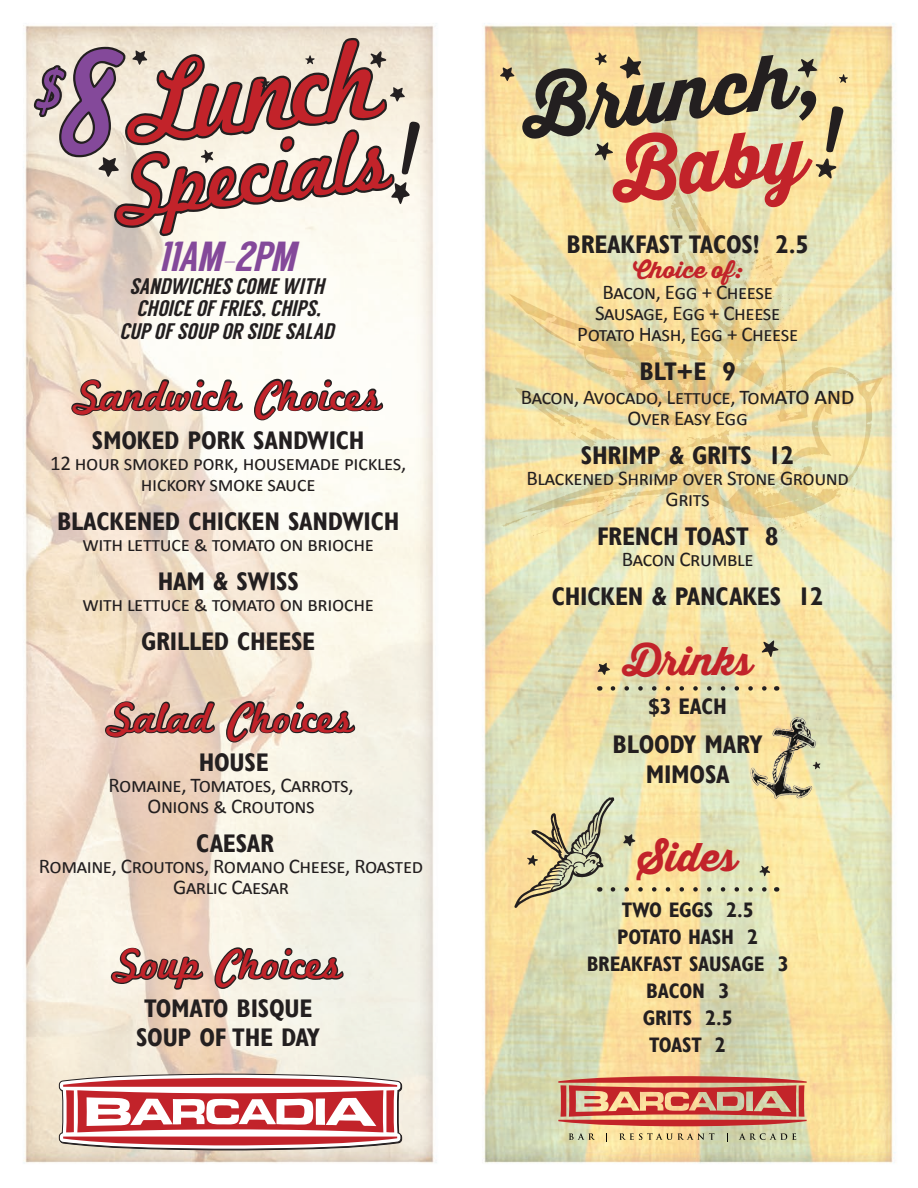
<style>
.page{position:relative;width:918px;height:1188px;background:#fff}
.page>*{position:absolute;margin:0;border:0;box-sizing:border-box;transform-origin:0 0}
.t1{font:118.5px "Marketing Script";color:#c2232a;scale:.92 1}
.t2{font:90px "Marketing Script";color:#c2232a;scale:.92 1}
.t3{font:43.5px "Marketing Script";color:#c2232a}
.t4{font:italic 42px "Langdon";color:#84499a}
.t5{font:39px "Thirsty Script Extrabold Demo";color:#c2232a}
.t6{font:700 condensed 25.5px "Gill Sans";letter-spacing:-.01em;color:#231f20}
.t7{font:italic 22.5px "Langdon";color:#231f20}
.t8{font:22.5px "Thirsty Script Extrabold Demo";color:#c2232a}
.t9{font:700 condensed 22.5px "Gill Sans";color:#231f20}
.t10{font:21px/21px "Calibri";letter-spacing:-.02em;color:#231f20;text-align:center}
.t11{font:700 condensed 21px "Gill Sans";letter-spacing:-.01em;color:#231f20}
.s1{font-size:153px;color:#84499a}
.s2{font-size:25.5px}
</style>
<div class="page">
<img style="left:23px;top:23px;width:872px;height:1140px">
<img style="left:483px;top:94px;width:409px;height:448px">
<svg style="left:59px;top:1074px;width:343px;height:76px"></svg>
<div style="left:66px;top:1090px;width:8px;height:42px;background:#c2232a"></div>
<svg style="left:112px;top:946px;width:93px;height:92px;background:#cfbeae"></svg>
<svg style="left:213px;top:946px;width:133px;height:54px;background:#bdbab2"></svg>
<svg style="left:106px;top:700px;width:111px;height:39px;background:#9e8d81"></svg>
<svg style="left:225px;top:700px;width:132px;height:53px;background:#bcb3a8"></svg>
<img style="left:736px;top:714px;width:84px;height:88px">
<svg style="left:558px;top:1076px;width:249px;height:50px;background:#d17863"></svg>
<div style="left:561px;top:1085px;width:5px;height:32px;background:#c32429"></div>
<svg style="left:569px;top:1133px;width:26px;height:7px"></svg>
<svg style="left:619px;top:1133px;width:96px;height:7px"></svg>
<svg style="left:739px;top:1133px;width:57px;height:7px"></svg>
<svg style="left:598px;top:663px;width:12px;height:12px"></svg>
<svg style="left:813px;top:762px;width:8px;height:7px"></svg>
<svg style="left:761px;top:640px;width:18px;height:17px"></svg>
<svg style="left:613px;top:686px;width:156px;height:5px"></svg>
<svg style="left:500px;top:67px;width:15px;height:14px"></svg>
<svg style="left:522px;top:52px;width:326px;height:156px;background:#c4a681"></svg>
<svg style="left:514px;top:797px;width:263px;height:111px;background:#dfd6a3"></svg>
<svg style="left:31px;top:30px;width:391px;height:476px"></svg>
<p class="t1" style="left:47px;top:42px;width:357px;rotate:-6deg"><span class="s1">8</span>Lunch</p>
<p class="t2" style="left:112px;top:134px;width:297px;rotate:-6deg">Specials</p>
<p class="t4" style="left:158px;top:232px;width:146px">11AM-2PM</p>
<p class="t7" style="left:129px;top:273px;width:200px">SANDWICHES COME WITH</p>
<p class="t7" style="left:137px;top:295px;width:190px">CHOICE OF FRIES,CHIPS,</p>
<p class="t7" style="left:119px;top:318px;width:220px">CUP OF SOUP OR SIDE SALAD</p>
<p class="t3" style="left:75px;top:369px;width:308px">Sandwich Choices</p>
<p class="t6" style="left:92px;top:425px;width:274px">SMOKED PORK SANDWICH</p>
<p class="t10" style="left:50px;top:452px;width:358px">12 hour smoked pork, housemade pickles, hickory smoke sauce</p>
<p class="t6" style="left:57px;top:506px;width:344px">BLACKENED CHICKEN SANDWICH</p>
<p class="t10" style="left:83px;top:533px;width:293px">with lettuce &amp; tomato on brioche</p>
<p class="t6" style="left:158px;top:566px;width:143px">HAM &amp; SWISS</p>
<p class="t10" style="left:83px;top:593px;width:293px">with lettuce &amp; tomato on brioche</p>
<p class="t6" style="left:141px;top:626px;width:176px">GRILLED CHEESE</p>
<p class="t3" style="left:109px;top:692px;width:246px">Salad Choices</p>
<p class="t6" style="left:199px;top:747px;width:71px">HOUSE</p>
<p class="t10" style="left:109px;top:774px;width:247px">Romaine, Tomatoes, Carrots,</p>
<p class="t10" style="left:148px;top:795px;width:169px">Onions &amp; Croutons</p>
<p class="t6" style="left:196px;top:828px;width:79px">CAESAR</p>
<p class="t10" style="left:39px;top:855px;width:386px">Romaine, Croutons, Romano Cheese, Roasted<br>Garlic Caesar</p>
<p class="t3" style="left:115px;top:938px;width:229px">Soup Choices</p>
<p class="t6" style="left:144px;top:993px;width:170px">TOMATO BISQUE</p>
<p class="t6" style="left:136px;top:1022px;width:186px">SOUP OF THE DAY</p>
<p class="t6" style="left:567px;top:229px;width:244px">BREAKFAST TACOS! 2.5</p>
<p class="t8" style="left:633px;top:253px;width:111px">Choice of:</p>
<p class="t10" style="left:603px;top:282px;width:172px">Bacon, Egg + Cheese</p>
<p class="t10" style="left:595px;top:303px;width:187px">Sausage, Egg + Cheese</p>
<p class="t10" style="left:577px;top:324px;width:223px">Potato Hash, Egg + Cheese</p>
<p class="t6" style="left:640px;top:356px;width:98px">BLT+E 9</p>
<p class="t10" style="left:521px;top:386px;width:335px">Bacon, Avocado, Lettuce, Tom<span class="s2">ato and<br></span>Over Easy Egg</p>
<p class="t6" style="left:581px;top:440px;width:215px">SHRIMP &amp; GRITS 12</p>
<p class="t10" style="left:526px;top:467px;width:324px">Blackened Shrimp over Stone Ground<br>Grits</p>
<p class="t6" style="left:597px;top:521px;width:183px">FRENCH TOAST 8</p>
<p class="t10" style="left:622px;top:548px;width:133px">Bacon Crumble</p>
<p class="t6" style="left:552px;top:581px;width:273px">CHICKEN &amp; PANCAKES 12</p>
<p class="t5" style="left:623px;top:632px;width:130px">Drinks</p>
<p class="t9" style="left:649px;top:693px;width:80px">$3 EACH</p>
<p class="t6" style="left:613px;top:729px;width:152px">BLOODY MARY</p>
<p class="t6" style="left:646px;top:759px;width:85px">MIMOSA</p>
<p class="t5" style="left:639px;top:827px;width:100px">Sides</p>
<p class="t11" style="left:622px;top:897px;width:133px">TWO EGGS 2.5</p>
<p class="t11" style="left:617px;top:924px;width:143px">POTATO HASH 2</p>
<p class="t11" style="left:587px;top:951px;width:204px">BREAKFAST SAUSAGE 3</p>
<p class="t11" style="left:646px;top:978px;width:85px">BACON 3</p>
<p class="t11" style="left:643px;top:1005px;width:91px">GRITS 2.5</p>
<p class="t11" style="left:649px;top:1032px;width:78px">TOAST 2</p>
</div>
